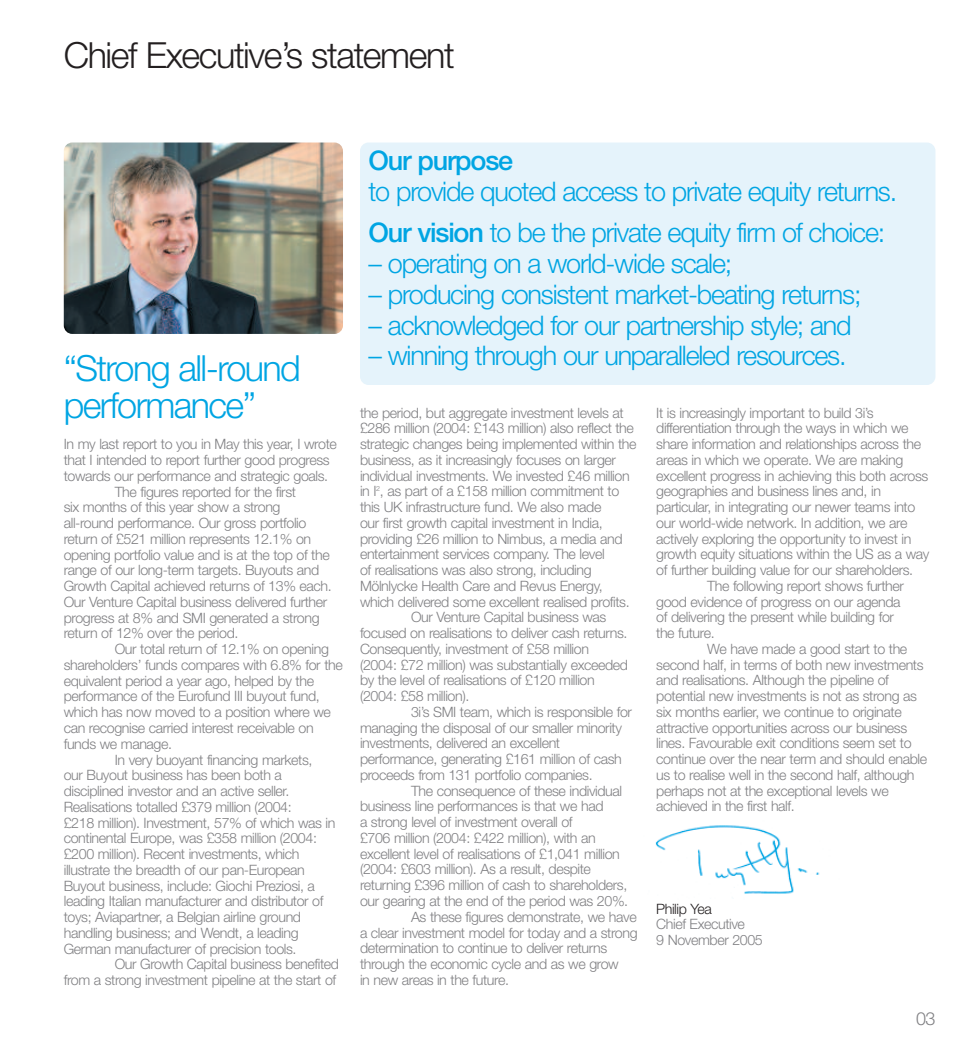
<style>
.page{position:relative;width:978px;height:1055px;background:#fff}
.page>*{position:absolute;margin:0;border:0;box-sizing:border-box;transform-origin:0 0}
.t1{font:300 36px/36px "Helvetica Neue";letter-spacing:-.045em;color:#00a5e3}
.t2{font:300 36px "Helvetica Neue";letter-spacing:-.04em;color:#231f20}
.t3{font:300 27px/41.2px "Helvetica Neue";letter-spacing:-.045em;color:#00a5e3}
.t4{font:500 27px "Helvetica Neue";letter-spacing:-.045em;color:#00a5e3}
.t5{font:300 18px "Helvetica Neue";color:#808083}
.t6{font:300 14.25px/15.8px "Helvetica Neue";letter-spacing:-.03em;color:#808083}
.t7{font:300 14.25px "Helvetica Neue";letter-spacing:-.03em;color:#231f20}
.s1{font-weight:500}
</style>
<div class="page">
<img style="left:64px;top:142px;width:279px;height:192px;border-radius:9px">
<img style="left:655px;top:825px;width:165px;height:69px">
<div style="left:360px;top:142px;width:575px;height:243px;background:#e5f3fb;border-radius:9px"></div>
<h1 class="t2" style="left:64px;top:33px;width:392px">Chief Executive’s statement</h1>
<h1 class="t1" style="left:64px;top:350px;width:239px">“Strong all-round performance”</h1>
<p class="t6" style="left:64px;top:436px;width:275px">In my last report to you in May this year, I wrote</p>
<p class="t6" style="left:64px;top:452px;width:267px">that I intended to report further good progress</p>
<p class="t6" style="left:64px;top:467px;width:266px">towards our performance and strategic goals.</p>
<p class="t6" style="left:115px;top:483px;width:183px">The figures reported for the first</p>
<p class="t6" style="left:64px;top:499px;width:218px">six months of this year show a strong</p>
<p class="t6" style="left:64px;top:515px;width:244px">all-round performance. Our gross portfolio</p>
<p class="t6" style="left:64px;top:530px;width:249px">return of £521 million represents 12.1% on</p>
<p class="t6" style="left:64px;top:546px;width:267px">opening portfolio value and is at the top of the</p>
<p class="t6" style="left:64px;top:562px;width:257px">range of our long-term targets. Buyouts and</p>
<p class="t6" style="left:64px;top:578px;width:269px">Growth Capital achieved returns of 13% each.</p>
<p class="t6" style="left:64px;top:593px;width:265px">Our Venture Capital business delivered further</p>
<p class="t6" style="left:64px;top:609px;width:257px">progress at 8% and SMI generated a strong</p>
<p class="t6" style="left:64px;top:625px;width:176px">return of 12% over the period.</p>
<p class="t6" style="left:115px;top:641px;width:216px">Our total return of 12.1% on opening</p>
<p class="t6" style="left:64px;top:656px;width:281px">shareholders’ funds compares with 6.8% for the</p>
<p class="t6" style="left:64px;top:672px;width:252px">equivalent period a year ago, helped by the</p>
<p class="t6" style="left:64px;top:688px;width:258px">performance of the Eurofund III buyout fund,</p>
<p class="t6" style="left:64px;top:704px;width:269px">which has now moved to a position where we</p>
<p class="t6" style="left:64px;top:719px;width:251px">can recognise carried interest receivable on</p>
<p class="t6" style="left:64px;top:735px;width:110px">funds we manage.</p>
<p class="t6" style="left:115px;top:751px;width:199px">In very buoyant financing markets,</p>
<p class="t6" style="left:64px;top:767px;width:220px">our Buyout business has been both a</p>
<p class="t6" style="left:64px;top:782px;width:227px">disciplined investor and an active seller.</p>
<p class="t6" style="left:64px;top:798px;width:229px">Realisations totalled £379 million (2004:</p>
<p class="t6" style="left:64px;top:814px;width:273px">£218 million). Investment, 57% of which was in</p>
<p class="t6" style="left:64px;top:830px;width:255px">continental Europe, was £358 million (2004:</p>
<p class="t6" style="left:64px;top:845px;width:237px">£200 million). Recent investments, which</p>
<p class="t6" style="left:64px;top:861px;width:243px">illustrate the breadth of our pan-European</p>
<p class="t6" style="left:64px;top:877px;width:253px">Buyout business, include: Giochi Preziosi, a</p>
<p class="t6" style="left:64px;top:893px;width:261px">leading Italian manufacturer and distributor of</p>
<p class="t6" style="left:64px;top:908px;width:239px">toys; Aviapartner, a Belgian airline ground</p>
<p class="t6" style="left:64px;top:924px;width:236px">handling business; and Wendt, a leading</p>
<p class="t6" style="left:64px;top:940px;width:234px">German manufacturer of precision tools.</p>
<p class="t6" style="left:115px;top:956px;width:226px">Our Growth Capital business benefited</p>
<p class="t6" style="left:64px;top:971px;width:274px">from a strong investment pipeline at the start of</p>
<h2 class="t4" style="left:369px;top:151px;width:146px">Our purpose</h2>
<h2 class="t3" style="left:369px;top:170px;width:530px">to provide quoted access to private equity returns.<br><span class="s1">Our vision</span> to be the private equity firm of choice:</h2>
<h2 class="t3" style="left:369px;top:242px;width:365px">– operating on a world-wide scale;</h2>
<h2 class="t3" style="left:369px;top:273px;width:494px">– producing consistent market-beating returns;</h2>
<h2 class="t3" style="left:369px;top:304px;width:485px">– acknowledged for our partnership style; and</h2>
<h2 class="t3" style="left:369px;top:334px;width:480px">– winning through our unparalleled resources.</h2>
<p class="t6" style="left:360px;top:404px;width:265px">the period, but aggregate investment levels at</p>
<p class="t6" style="left:360px;top:420px;width:275px">£286 million (2004: £143 million) also reflect the</p>
<p class="t6" style="left:360px;top:436px;width:278px">strategic changes being implemented within the</p>
<p class="t6" style="left:360px;top:451px;width:258px">business, as it increasingly focuses on larger</p>
<p class="t6" style="left:360px;top:467px;width:271px">individual investments. We invested £46 million</p>
<p class="t6" style="left:360px;top:483px;width:261px">in I<sup>2</sup>, as part of a £158 million commitment to</p>
<p class="t6" style="left:360px;top:499px;width:243px">this UK infrastructure fund. We also made</p>
<p class="t6" style="left:360px;top:514px;width:244px">our first growth capital investment in India,</p>
<p class="t6" style="left:360px;top:530px;width:264px">providing £26 million to Nimbus, a media and</p>
<p class="t6" style="left:360px;top:546px;width:246px">entertainment services company. The level</p>
<p class="t6" style="left:360px;top:562px;width:233px">of realisations was also strong, including</p>
<p class="t6" style="left:360px;top:577px;width:244px">Mölnlycke Health Care and Revus Energy,</p>
<p class="t6" style="left:360px;top:593px;width:271px">which delivered some excellent realised profits.</p>
<p class="t6" style="left:411px;top:609px;width:197px">Our Venture Capital business was</p>
<p class="t6" style="left:360px;top:625px;width:269px">focused on realisations to deliver cash returns.</p>
<p class="t6" style="left:360px;top:640px;width:230px">Consequently, investment of £58 million</p>
<p class="t6" style="left:360px;top:656px;width:270px">(2004: £72 million) was substantially exceeded</p>
<p class="t6" style="left:360px;top:672px;width:236px">by the level of realisations of £120 million</p>
<p class="t6" style="left:360px;top:688px;width:111px">(2004: £58 million).</p>
<p class="t6" style="left:411px;top:703px;width:223px">3i’s SMI team, which is responsible for</p>
<p class="t6" style="left:360px;top:719px;width:263px">managing the disposal of our smaller minority</p>
<p class="t6" style="left:360px;top:735px;width:202px">investments, delivered an excellent</p>
<p class="t6" style="left:360px;top:751px;width:263px">performance, generating £161 million of cash</p>
<p class="t6" style="left:360px;top:766px;width:234px">proceeds from 131 portfolio companies.</p>
<p class="t6" style="left:411px;top:782px;width:213px">The consequence of these individual</p>
<p class="t6" style="left:360px;top:798px;width:245px">business line performances is that we had</p>
<p class="t6" style="left:360px;top:814px;width:214px">a strong level of investment overall of</p>
<p class="t6" style="left:360px;top:829px;width:237px">£706 million (2004: £422 million), with an</p>
<p class="t6" style="left:360px;top:845px;width:261px">excellent level of realisations of £1,041 million</p>
<p class="t6" style="left:360px;top:861px;width:233px">(2004: £603 million). As a result, despite</p>
<p class="t6" style="left:360px;top:877px;width:269px">returning £396 million of cash to shareholders,</p>
<p class="t6" style="left:360px;top:892px;width:270px">our gearing at the end of the period was 20%.</p>
<p class="t6" style="left:411px;top:908px;width:227px">As these figures demonstrate, we have</p>
<p class="t6" style="left:360px;top:924px;width:279px">a clear investment model for today and a strong</p>
<p class="t6" style="left:360px;top:940px;width:249px">determination to continue to deliver returns</p>
<p class="t6" style="left:360px;top:955px;width:260px">through the economic cycle and as we grow</p>
<p class="t6" style="left:360px;top:971px;width:150px">in new areas in the future.</p>
<p class="t6" style="left:656px;top:404px;width:219px">It is increasingly important to build 3i’s</p>
<p class="t6" style="left:656px;top:420px;width:254px">differentiation through the ways in which we</p>
<p class="t6" style="left:656px;top:436px;width:266px">share information and relationships across the</p>
<p class="t6" style="left:656px;top:451px;width:249px">areas in which we operate. We are making</p>
<p class="t6" style="left:656px;top:467px;width:274px">excellent progress in achieving this both across</p>
<p class="t6" style="left:656px;top:483px;width:226px">geographies and business lines and, in</p>
<p class="t6" style="left:656px;top:499px;width:261px">particular, in integrating our newer teams into</p>
<p class="t6" style="left:656px;top:514px;width:253px">our world-wide network. In addition, we are</p>
<p class="t6" style="left:656px;top:530px;width:257px">actively exploring the opportunity to invest in</p>
<p class="t6" style="left:656px;top:546px;width:275px">growth equity situations within the US as a way</p>
<p class="t6" style="left:656px;top:562px;width:258px">of further building value for our shareholders.</p>
<p class="t6" style="left:707px;top:577px;width:198px">The following report shows further</p>
<p class="t6" style="left:656px;top:593px;width:246px">good evidence of progress on our agenda</p>
<p class="t6" style="left:656px;top:609px;width:239px">of delivering the present while building for</p>
<p class="t6" style="left:656px;top:625px;width:60px">the future.</p>
<p class="t6" style="left:707px;top:640px;width:202px">We have made a good start to the</p>
<p class="t6" style="left:656px;top:656px;width:269px">second half, in terms of both new investments</p>
<p class="t6" style="left:656px;top:672px;width:234px">and realisations. Although the pipeline of</p>
<p class="t6" style="left:656px;top:688px;width:262px">potential new investments is not as strong as</p>
<p class="t6" style="left:656px;top:703px;width:247px">six months earlier, we continue to originate</p>
<p class="t6" style="left:656px;top:719px;width:253px">attractive opportunities across our business</p>
<p class="t6" style="left:656px;top:735px;width:257px">lines. Favourable exit conditions seem set to</p>
<p class="t6" style="left:656px;top:751px;width:272px">continue over the near term and should enable</p>
<p class="t6" style="left:656px;top:766px;width:260px">us to realise well in the second half, although</p>
<p class="t6" style="left:656px;top:782px;width:234px">perhaps not at the exceptional levels we</p>
<p class="t6" style="left:656px;top:798px;width:140px">achieved in the first half.</p>
<p class="t7" style="left:656px;top:899px;width:57px">Philip Yea</p>
<p class="t6" style="left:656px;top:916px;width:108px">Chief Executive<br>9 November 2005</p>
<p class="t5" style="left:916px;top:1007px;width:21px">03</p>
</div>
